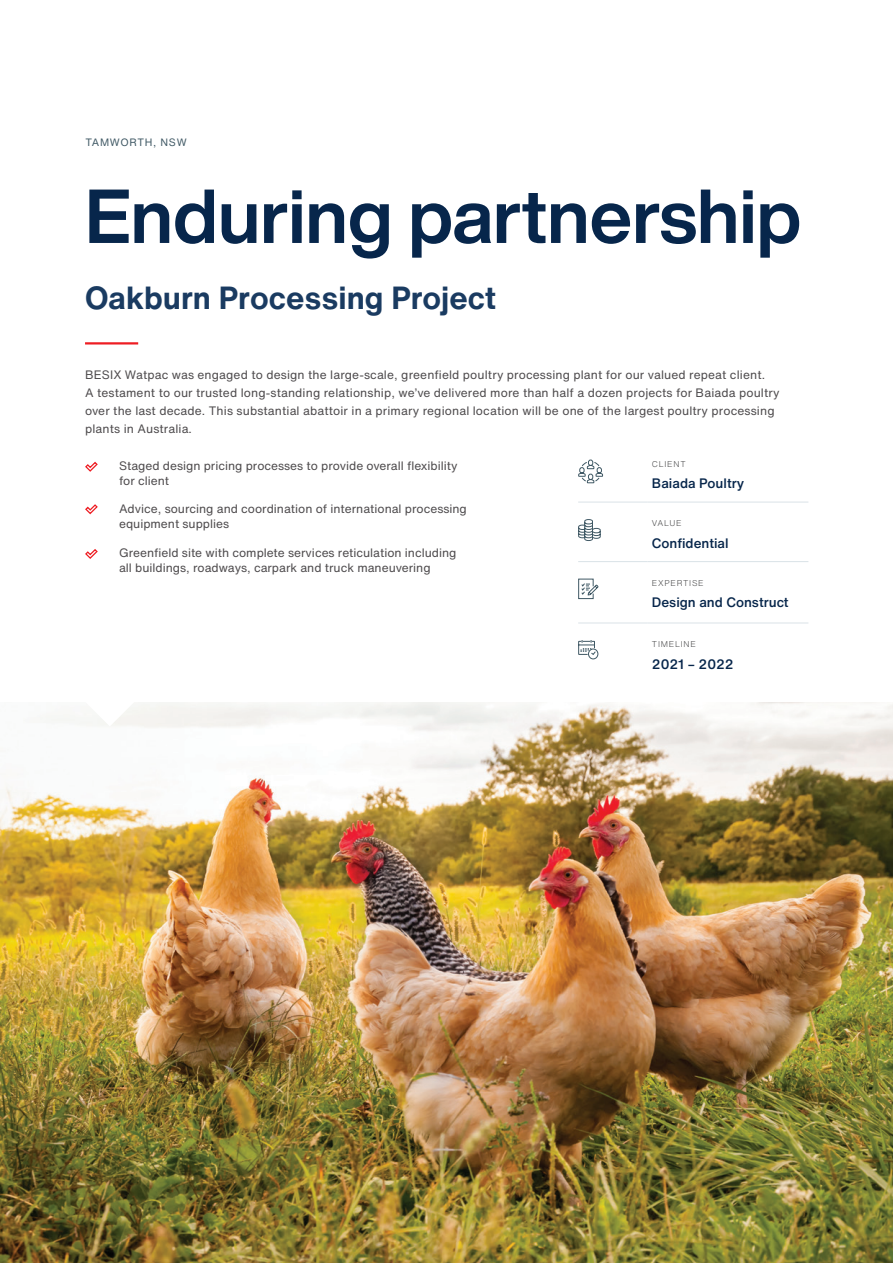
<style>
.page{position:relative;width:893px;height:1263px;background:#fff}
.page>*{position:absolute;margin:0;border:0;box-sizing:border-box;transform-origin:0 0}
.Project_heading_1{font:700 75px "Helvetica Now Display";color:#07264b}
._1_2_page_headings{font:700 31.5px "Helvetica Now Text";color:#1a3b61}
.Client_Value_Experti{font:500 13.5px "Helvetica Now Text";color:#07264b}
.Main_Body_-_8pt{font:12px/18px "Helvetica Now Text";letter-spacing:.01em;color:#4e4b4d}
.bullet_point_text{font:12px/15px "Helvetica Now Text";color:#4e4b4d}
.Heading_Subtext{font:10.5px "Helvetica Now Text";letter-spacing:.07em;color:#3f5864}
.Facts_Thin_Headings{font:300 8.25px "Helvetica Now Text";letter-spacing:.09em;color:#3e3e3f}
</style>
<div class="page">
<img style="left:0;top:702px;width:893px;height:561px">
<hr style="left:0;top:0;width:1px;height:702px;background:#3f5864">
<hr style="left:648px;top:502px;width:160px;height:1px;background:#dae2e7">
<hr style="left:578px;top:502px;width:70px;height:1px;background:#dae2e7">
<hr style="left:648px;top:561px;width:160px;height:1px;background:#dae2e7">
<hr style="left:578px;top:561px;width:70px;height:1px;background:#dae2e7">
<hr style="left:648px;top:623px;width:160px;height:1px;background:#dae2e7">
<hr style="left:578px;top:623px;width:70px;height:1px;background:#dae2e7">
<svg style="left:578px;top:459px;width:25px;height:25px"></svg>
<svg style="left:578px;top:519px;width:23px;height:22px"></svg>
<svg style="left:578px;top:578px;width:21px;height:21px"></svg>
<svg style="left:578px;top:640px;width:21px;height:20px"></svg>
<svg style="left:85px;top:461px;width:13px;height:11px"></svg>
<svg style="left:85px;top:504px;width:13px;height:11px"></svg>
<svg style="left:85px;top:549px;width:13px;height:10px"></svg>
<hr style="left:85px;top:342px;width:53px;height:2px;background:#ee1d23">
<svg style="left:85px;top:702px;width:50px;height:24px"></svg>
<p class="Heading_Subtext" style="left:85px;top:135px;width:103px">TAMWORTH, NSW</p>
<p class="Project_heading_1" style="left:85px;top:164px;width:718px">Enduring partnership</p>
<p class="_1_2_page_headings" style="left:85px;top:274px;width:412px">Oakburn Processing Project</p>
<p class="Main_Body_-_8pt" style="left:85px;top:365px;width:696px">BESIX Watpac was engaged to design the large-scale, greenfield poultry processing plant for our valued repeat client.<br>A testament to our trusted long-standing relationship, we’ve delivered more than half a dozen projects for Baiada poultry over the last decade. This substantial abattoir in a primary regional location will be one of the largest poultry processing plants in Australia.</p>
<p class="bullet_point_text" style="left:119px;top:458px;width:340px">Staged design pricing processes to provide overall flexibility for client</p>
<p class="bullet_point_text" style="left:119px;top:500px;width:349px">Advice, sourcing and coordination of international processing equipment supplies</p>
<p class="bullet_point_text" style="left:119px;top:545px;width:339px">Greenfield site with complete services reticulation including all buildings, roadways, carpark and truck maneuvering</p>
<p class="Facts_Thin_Headings" style="left:652px;top:458px;width:35px">CLIENT</p>
<p class="Client_Value_Experti" style="left:652px;top:473px;width:94px">Baiada Poultry</p>
<p class="Facts_Thin_Headings" style="left:652px;top:517px;width:31px">VALUE</p>
<p class="Client_Value_Experti" style="left:652px;top:533px;width:78px">Confidential</p>
<p class="Facts_Thin_Headings" style="left:652px;top:577px;width:53px">EXPERTISE</p>
<p class="Client_Value_Experti" style="left:652px;top:592px;width:138px">Design and Construct</p>
<p class="Facts_Thin_Headings" style="left:652px;top:638px;width:45px">TIMELINE</p>
<p class="Client_Value_Experti" style="left:652px;top:654px;width:83px">2021 – 2022</p>
</div>
